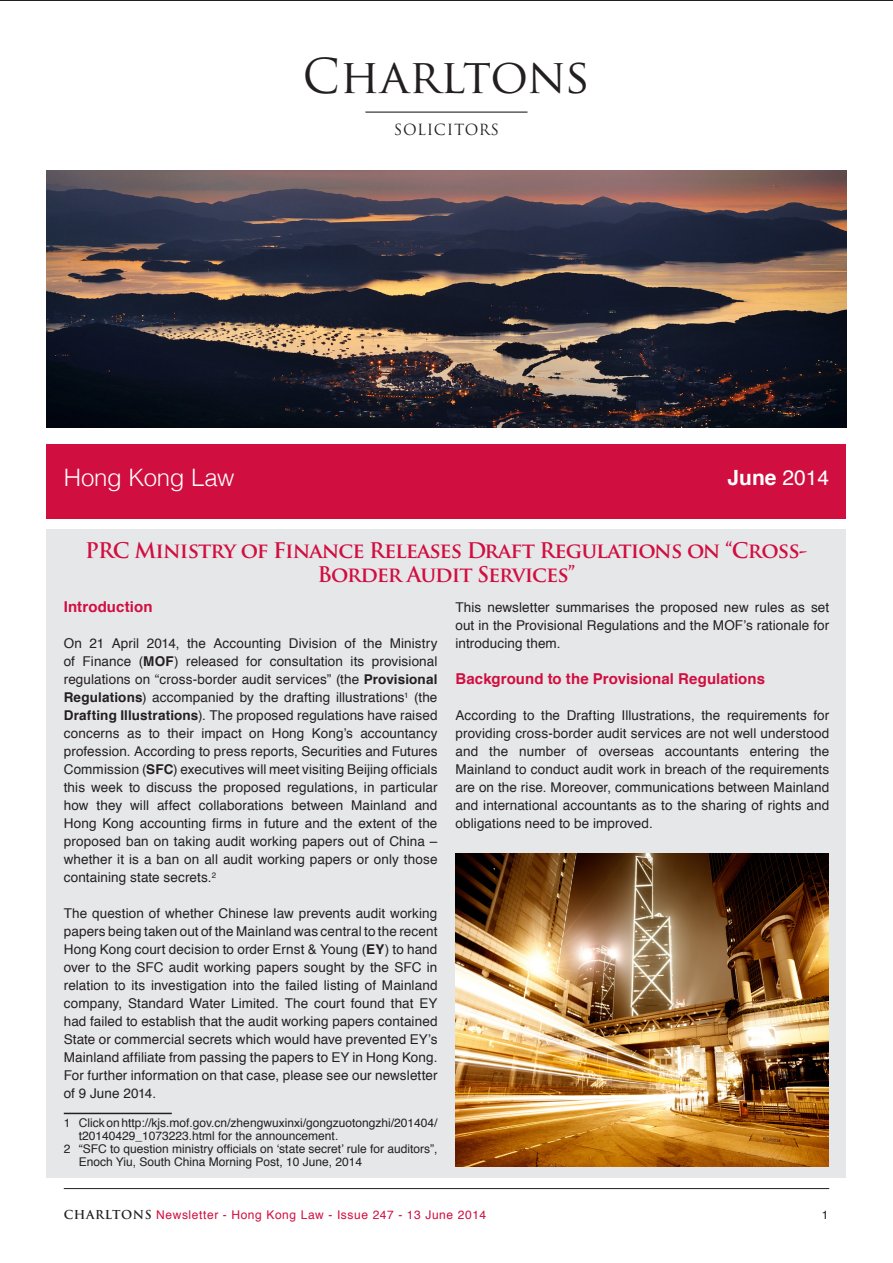
<style>
.page{position:relative;width:893px;height:1263px;background:#fff}
.page>*{position:absolute;margin:0;border:0;box-sizing:border-box;transform-origin:0 0}
.t1{font:46.8px "Trajan Pro";color:#231f20}
.body_text{font:300 24px "Helvetica";letter-spacing:-.015em;color:#fff}
.Title_Main{font:700 21px/24px "Trajan Pro";letter-spacing:-.04em;color:#d10e40;text-align:center}
.t2{font:700 21px "Helvetica";color:#fff}
.body__Subtitle_1{font:700 15px "Helvetica";letter-spacing:.005em;color:#d10e40}
.t3{font:15px "Trajan Pro";letter-spacing:.04em;color:#231f20}
.body_text-2{font:13.5px/18px "Helvetica";letter-spacing:.01em;color:#231f20;text-align:justify}
.Footnote_Text{font:12px/13.2px "Helvetica";color:#231f20}
.t4{font:12px "Helvetica";letter-spacing:.05em;color:#d10e40}
.t5{font:12px "Helvetica";color:#231f20}
.s1{font-weight:400}
.s2{font-weight:700}
.s3{font-family:"Trajan Pro";font-weight:700;color:#231f20}
</style>
<div class="page">
<hr style="left:64px;top:1188px;width:765px;height:1px;background:#231f20">
<hr style="left:365px;top:112px;width:162px;height:1px;background:#231f20">
<div style="left:47px;top:444px;width:799px;height:64px;background:#d10e40"></div>
<div style="left:47px;top:508px;width:799px;height:11px;background:#d10e40"></div>
<div style="left:47px;top:529px;width:799px;height:649px;background:#e6e7e9"></div>
<img style="left:47px;top:170px;width:799px;height:257px">
<hr style="left:64px;top:1113px;width:108px;height:1px;background:#231f20">
<img style="left:455px;top:854px;width:373px;height:312px">
<h1 class="t1" style="left:303px;top:47px;width:289px">Charltons</h1>
<p class="t3" style="left:394px;top:120px;width:107px">SOLICITORS</p>
<p class="body_text" style="left:64px;top:457px;width:172px">Hong Kong Law</p>
<p class="t2" style="left:728px;top:460px;width:103px">June <span class="s1">2014</span></p>
<p class="Title_Main" style="left:85px;top:539px;width:724px">PRC Ministry of Finance Releases Draft Regulations on “Cross-<br>Border Audit Services”</p>
<p class="body__Subtitle_1" style="left:64px;top:595px;width:90px">Introduction</p>
<p class="body_text-2" style="left:64px;top:635px;width:375px">On 21 April 2014, the Accounting Division of the Ministry of Finance (<span class="s2">MOF</span>) released for consultation its provisional regulations on “cross-border audit services” (the <span class="s2">Provisional Regulations</span>) accompanied by the drafting illustrations<sup>1</sup> (the <span class="s2">Drafting Illustrations</span>). The proposed regulations have raised concerns as to their impact on Hong Kong’s accountancy profession. According to press reports, Securities and Futures Commission (<span class="s2">SFC</span>) executives will meet visiting Beijing officials this week to discuss the proposed regulations, in particular how they will affect collaborations between Mainland and Hong Kong accounting firms in future and the extent of the proposed ban on taking audit working papers out of China – whether it is a ban on all audit working papers or only those containing state secrets.<sup>2</sup></p>
<p class="body_text-2" style="left:64px;top:905px;width:375px">The question of whether Chinese law prevents audit working papers being taken out of the Mainland was central to the recent Hong Kong court decision to order Ernst &amp; Young (<span class="s2">EY</span>) to hand over to the SFC audit working papers sought by the SFC in relation to its investigation into the failed listing of Mainland company, Standard Water Limited. The court found that EY had failed to establish that the audit working papers contained State or commercial secrets which would have prevented EY’s Mainland affiliate from passing the papers to EY in Hong Kong.<br>For further information on that case, please see our newsletter of 9 June 2014.</p>
<p class="Footnote_Text" style="left:79px;top:1116px;width:360px;text-indent:-15px">1 Click on http://kjs.mof.gov.cn/zhengwuxinxi/gongzuotongzhi/201404/ t20140429_1073223.html for the announcement.</p>
<p class="Footnote_Text" style="left:79px;top:1142px;width:360px;text-indent:-15px">2 “SFC to question ministry officials on ‘state secret’ rule for auditors”,<br>Enoch Yiu, South China Morning Post, 10 June, 2014</p>
<p class="body_text-2" style="left:455px;top:599px;width:375px">This newsletter summarises the proposed new rules as set out in the Provisional Regulations and the MOF’s rationale for introducing them.</p>
<p class="body__Subtitle_1" style="left:455px;top:667px;width:311px">Background to the Provisional Regulations</p>
<p class="body_text-2" style="left:455px;top:707px;width:375px">According to the Drafting Illustrations, the requirements for providing cross-border audit services are not well understood and the number of overseas accountants entering the Mainland to conduct audit work in breach of the requirements are on the rise. Moreover, communications between Mainland and international accountants as to the sharing of rights and obligations need to be improved.</p>
<p class="t4" style="left:64px;top:1206px;width:424px"><span class="s3">CHARLTONS</span> Newsletter - Hong Kong Law - Issue 247 - 13 June 2014</p>
<p class="t5" style="left:822px;top:1206px;width:8px">1</p>
</div>
